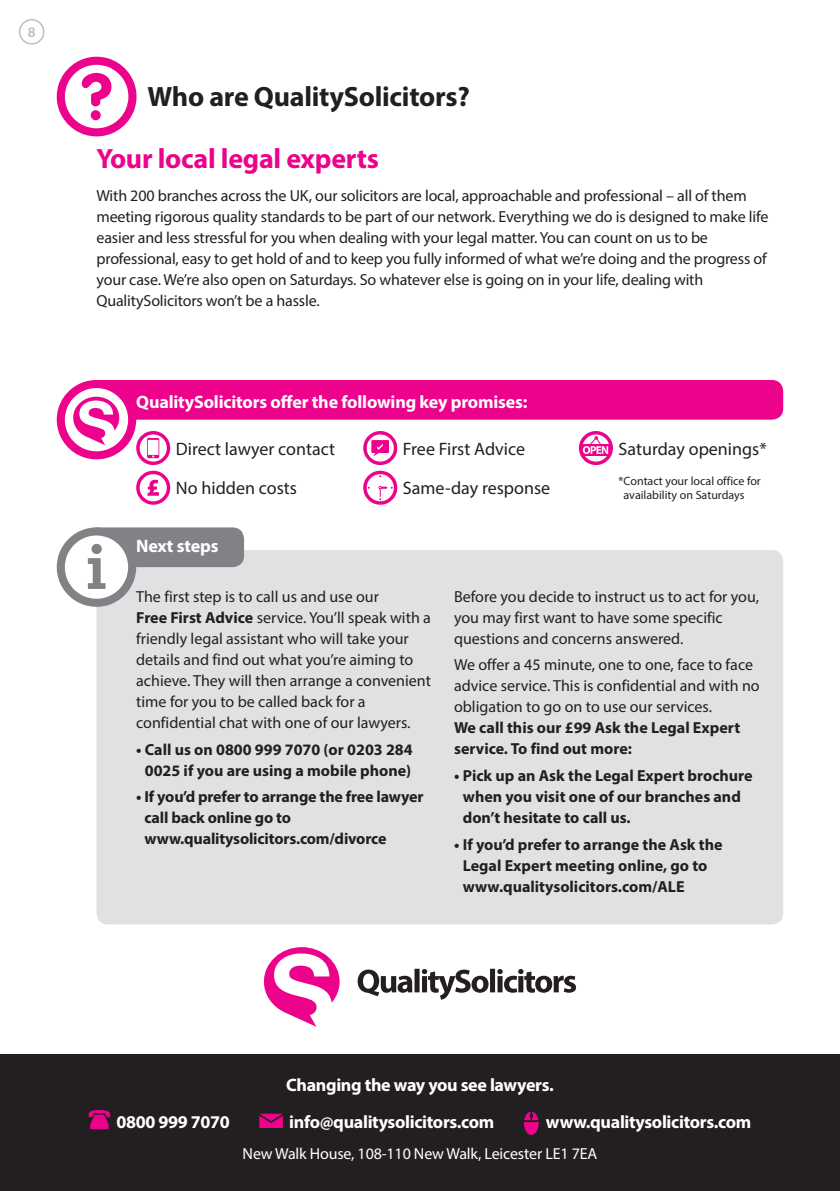
<style>
.page{position:relative;width:840px;height:1191px;background:#fff}
.page>*{position:absolute;margin:0;border:0;box-sizing:border-box;transform-origin:0 0}
.t1{font:700 28px "Myriad Pro";letter-spacing:-.01em;color:#231f20}
.t2{font:700 28px "Myriad Pro";letter-spacing:-.01em;color:#ed028c}
.t3{font:700 18px "Myriad Pro";letter-spacing:-.02em;color:#fff}
.t4{font:18px "Myriad Pro";color:#231f20}
.t5{font:16px/21px "Myriad Pro";letter-spacing:-.01em;color:#231f20}
.t6{font:700 16px/21px "Myriad Pro";color:#231f20}
.t7{font:16px "Myriad Pro";letter-spacing:-.01em;color:#fff}
.t8{font:600 14.6px "Myriad Pro";color:#bcbdc0}
.t9{font:12px "Myriad Pro";color:#231f20}
.s1{font-weight:700}
</style>
<div class="page">
<svg style="left:264px;top:947px;width:75px;height:79px"></svg>
<svg style="left:357px;top:968px;width:218px;height:31px"></svg>
<div style="left:19px;top:19px;width:25px;height:26px;border:1px solid #bcbdc0;border-radius:50%"></div>
<div style="left:0;top:1054px;width:839px;height:137px;background:#231f20"></div>
<svg style="left:89px;top:1110px;width:21px;height:19px"></svg>
<svg style="left:259px;top:1113px;width:24px;height:15px"></svg>
<svg style="left:523px;top:1111px;width:15px;height:23px"></svg>
<div style="left:96px;top:550px;width:686px;height:374px;background:#e0e1e3;border-radius:11px"></div>
<div style="left:91px;top:380px;width:691px;height:40px;background:#ed028c;border-radius:11px"></div>
<svg style="left:57px;top:380px;width:113px;height:85px"></svg>
<svg style="left:363px;top:431px;width:34px;height:34px"></svg>
<svg style="left:578px;top:431px;width:34px;height:34px"></svg>
<svg style="left:136px;top:471px;width:34px;height:34px"></svg>
<svg style="left:363px;top:471px;width:34px;height:34px"></svg>
<svg style="left:57px;top:57px;width:79px;height:79px"></svg>
<div style="left:85px;top:527px;width:159px;height:40px;background:#808285;border-radius:11px"></div>
<svg style="left:57px;top:527px;width:79px;height:80px"></svg>
<p class="t8" style="left:28px;top:23px;width:9px">8</p>
<h1 class="t1" style="left:147px;top:78px;width:323px">Who are QualitySolicitors?</h1>
<h1 class="t2" style="left:96px;top:141px;width:284px">Your local legal experts</h1>
<p class="t5" style="left:96px;top:185px;width:673px">With 200 branches across the UK, our solicitors are local, approachable and professional – all of them meeting rigorous quality standards to be part of our network. Everything we do is designed to make life easier and less stressful for you when dealing with your legal matter. You can count on us to be professional, easy to get hold of and to keep you fully informed of what we’re doing and the progress of your case. We’re also open on Saturdays. So whatever else is going on in your life, dealing with QualitySolicitors won’t be a hassle.</p>
<p class="t3" style="left:136px;top:390px;width:392px">QualitySolicitors offer the following key promises:</p>
<p class="t4" style="left:176px;top:437px;width:160px">Direct lawyer contact</p>
<p class="t4" style="left:403px;top:437px;width:123px">Free First Advice</p>
<p class="t4" style="left:618px;top:437px;width:150px">Saturday openings*</p>
<p class="t9" style="left:618px;top:474px;width:144px">*Contact your local office for</p>
<p class="t4" style="left:176px;top:477px;width:122px">No hidden costs</p>
<p class="t4" style="left:403px;top:477px;width:149px">Same-day response</p>
<p class="t9" style="left:623px;top:488px;width:122px">availability on Saturdays</p>
<p class="t3" style="left:136px;top:534px;width:84px">Next steps</p>
<p class="t5" style="left:136px;top:585px;width:296px">The first step is to call us and use our<br><span class="s1">Free First Advice</span> service. You’ll speak with a friendly legal assistant who will take your details and find out what you’re aiming to achieve. They will then arrange a convenient time for you to be called back for a confidential chat with one of our lawyers.</p>
<p class="t6" style="left:136px;top:738px;width:278px;text-align:center">• Call us on 0800 999 7070 (or 0203 284<br>0025 if you are using a mobile phone)</p>
<p class="t6" style="left:144px;top:785px;width:280px;text-indent:-8px">• If you’d prefer to arrange the free lawyer call back online go to www.qualitysolicitors.com/divorce</p>
<p class="t5" style="left:454px;top:585px;width:306px">Before you decide to instruct us to act for you, you may first want to have some specific questions and concerns answered.</p>
<p class="t5" style="left:454px;top:654px;width:307px">We offer a 45 minute, one to one, face to face advice service. This is confidential and with no obligation to go on to use our services.</p>
<p class="t6" style="left:454px;top:717px;width:287px">We call this our £99 Ask the Legal Expert service. To find out more:</p>
<p class="t6" style="left:462px;top:764px;width:291px;text-indent:-9px">• Pick up an Ask the Legal Expert brochure when you visit one of our branches and don’t hesitate to call us.</p>
<p class="t6" style="left:462px;top:833px;width:261px;text-indent:-9px">• If you’d prefer to arrange the Ask the<br>Legal Expert meeting online, go to www.qualitysolicitors.com/ALE</p>
<p class="t3" style="left:286px;top:1073px;width:269px">Changing the way you see lawyers.</p>
<p class="t3" style="left:116px;top:1110px;width:115px">0800 999 7070</p>
<p class="t3" style="left:289px;top:1110px;width:206px">info@qualitysolicitors.com</p>
<p class="t3" style="left:545px;top:1110px;width:207px">www.qualitysolicitors.com</p>
<p class="t7" style="left:242px;top:1143px;width:356px">New Walk House, 108-110 New Walk, Leicester LE1 7EA</p>
</div>
